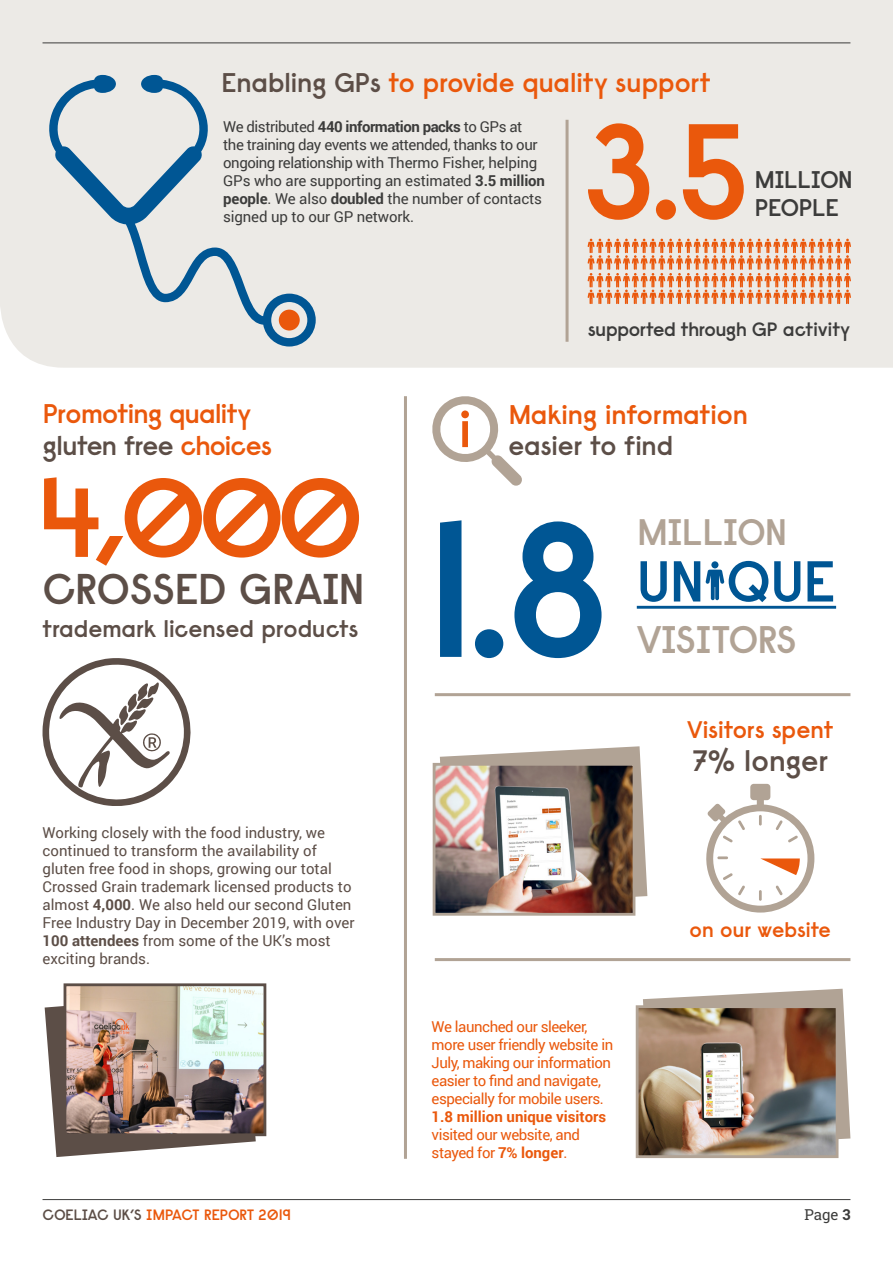
<style>
.page{position:relative;width:893px;height:1263px;background:#fff}
.page>*{position:absolute;margin:0;border:0;box-sizing:border-box;transform-origin:0 0}
.t1{font:600 191.85px "Raisonne";color:#005694}
.t2{font:600 135.3px "Raisonne";color:#ea580c}
.t3{font:600 111.75px "Raisonne";color:#ea580c}
.t4{font:600 57.45px "Raisonne";color:#005694}
.t5{font:600 43.05px "Raisonne";letter-spacing:-.02em;color:#5c4e47}
.t6{font:600 38.4px "Raisonne";letter-spacing:-.03em;color:#b1a395}
.t7{font:600 36.9px "Raisonne";letter-spacing:-.035em;color:#b1a395}
.t8{font:600 29.55px "Raisonne";letter-spacing:-.015em;color:#5c4e47}
.t9{font:600 27px/31.5px "Raisonne";letter-spacing:-.025em;color:#ea580c}
.t10{font:600 27px "Raisonne";letter-spacing:-.02em;color:#5c4e47}
.t11{font:600 24.15px/27.8px "Raisonne";letter-spacing:-.035em;color:#3c3c3b}
.t12{font:600 24px "Raisonne";letter-spacing:-.02em;color:#ea580c}
.t13{font:600 23.85px "Raisonne";letter-spacing:-.015em;color:#5c4e47}
.t14{font:600 21px "Raisonne";letter-spacing:-.015em;color:#ea580c}
.t15{font:600 19.35px "Raisonne";letter-spacing:-.03em;color:#3c3c3b}
.t16{font:15px/18px "Roboto";color:#5c4e47}
.t17{font:15px/18px "Roboto";letter-spacing:-.01em;color:#3c3c3b}
.t18{font:15px/18px "Roboto";letter-spacing:-.03em;color:#ea580c}
.t19{font:600 15px "Raisonne";letter-spacing:-.02em;color:#ea580c}
.t20{font:700 15px "Roboto";color:#ea580c}
.t21{font:15px "Roboto Slab";color:#3c3c3b}
.s1{color:#5c4e47}
.s2{font-weight:700}
</style>
<div class="page">
<svg style="left:42px;top:658px;width:149px;height:148px"></svg>
<div style="left:0;top:0;width:893px;height:368px;background:#eceae6"></div>
<hr style="left:637px;top:606px;width:199px;height:3px;background:#005694">
<svg style="left:47px;top:75px;width:269px;height:271px;background:#ced7db"></svg>
<div style="left:279px;top:310px;width:21px;height:20px;background:#ea580c;border-radius:50%"></div>
<svg style="left:706px;top:784px;width:108px;height:128px"></svg>
<hr style="left:566px;top:120px;width:3px;height:222px;background:#b1a395">
<hr style="left:404px;top:396px;width:3px;height:763px;background:#b1a395">
<hr style="left:435px;top:693px;width:415px;height:3px;background:#b1a395">
<hr style="left:435px;top:958px;width:415px;height:3px;background:#b1a395">
<hr style="left:43px;top:43px;width:807px;height:1px;background:#3c3c3b">
<hr style="left:43px;top:1199px;width:807px;height:1px;background:#3c3c3b">
<svg style="left:588px;top:239px;width:263px;height:65px;background:#ebb495"></svg>
<svg style="left:432px;top:396px;width:90px;height:90px"></svg>
<svg style="left:705px;top:570px;width:19px;height:30px"></svg>
<div style="left:711px;top:561px;width:7px;height:7px;background:#005694;border-radius:50%"></div>
<svg style="left:45px;top:992px;width:211px;height:165px"></svg>
<img style="left:68px;top:987px;width:194px;height:145px">
<div style="left:64px;top:983px;width:202px;height:153px;border:3px solid #5c4e47"></div>
<svg style="left:440px;top:746px;width:207px;height:160px"></svg>
<img style="left:437px;top:767px;width:194px;height:145px">
<div style="left:433px;top:763px;width:202px;height:153px;border:3px solid #b1a395"></div>
<svg style="left:643px;top:989px;width:207px;height:160px"></svg>
<img style="left:640px;top:1009px;width:194px;height:145px">
<div style="left:636px;top:1005px;width:202px;height:153px;border:3px solid #b1a395"></div>
<h3 class="t9" style="left:221px;top:67px;width:491px"><span class="s1">Enabling GPs</span> to provide quality support</h3>
<h2 class="t2" style="left:581px;top:84px;width:170px">3.5</h2>
<p class="t17" style="left:223px;top:117px;width:323px">We distributed <span class="s2">440 information packs</span> to GPs at the training day events we attended, thanks to our ongoing relationship with Thermo Fisher, helping GPs who are supporting an estimated <span class="s2">3.5 million people</span>. We also <span class="s2">doubled</span> the number of contacts signed up to our GP network.</p>
<h3 class="t11" style="left:754px;top:165px;width:100px">MILLION<br>PEOPLE</h3>
<p class="t15" style="left:588px;top:317px;width:264px">supported through GP activity</p>
<h3 class="t9" style="left:43px;top:398px;width:231px">Promoting quality <span class="s1">gluten free</span> choices</h3>
<h3 class="t9" style="left:509px;top:398px;width:241px">Making information</h3>
<h3 class="t10" style="left:509px;top:429px;width:166px">easier to find</h3>
<h3 class="t3" style="left:37px;top:446px;width:330px">4,000</h3>
<h3 class="t5" style="left:43px;top:561px;width:324px">CROSSED GRAIN</h3>
<h3 class="t13" style="left:43px;top:614px;width:318px">trademark licensed products</h3>
<p class="t16" style="left:43px;top:823px;width:313px">Working closely with the food industry, we continued to transform the availability of gluten free food in shops, growing our total Crossed Grain trademark licensed products to almost <span class="s2">4,000</span>. We also held our second Gluten Free Industry Day in December 2019, with over <span class="s2">100 attendees</span> from some of the UK’s most exciting brands.</p>
<p class="t19" style="left:43px;top:1205px;width:250px"><span class="s1">COELIAC UK’S</span> IMPACT REPORT 2019</p>
<h1 class="t1" style="left:425px;top:466px;width:191px">1.8</h1>
<h3 class="t7" style="left:637px;top:508px;width:152px">MILLION</h3>
<h3 class="t4" style="left:637px;top:544px;width:201px">UN QUE</h3>
<h3 class="t6" style="left:637px;top:615px;width:162px">VISITORS</h3>
<h3 class="t12" style="left:687px;top:714px;width:148px">Visitors spent</h3>
<h3 class="t8" style="left:692px;top:741px;width:137px">7% longer</h3>
<p class="t18" style="left:432px;top:1017px;width:183px">We launched our sleeker, more user friendly website in<br>July, making our information easier to find and navigate, especially for mobile users.</p>
<p class="t20" style="left:432px;top:1106px;width:176px">1.8 million unique visitors</p>
<p class="t18" style="left:432px;top:1125px;width:150px">visited our website, and stayed for <span class="s2">7% longer</span>.</p>
<h3 class="t14" style="left:690px;top:916px;width:143px">on our website</h3>
<p class="t21" style="left:804px;top:1205px;width:48px">Page <span class="s2">3</span></p>
</div>
